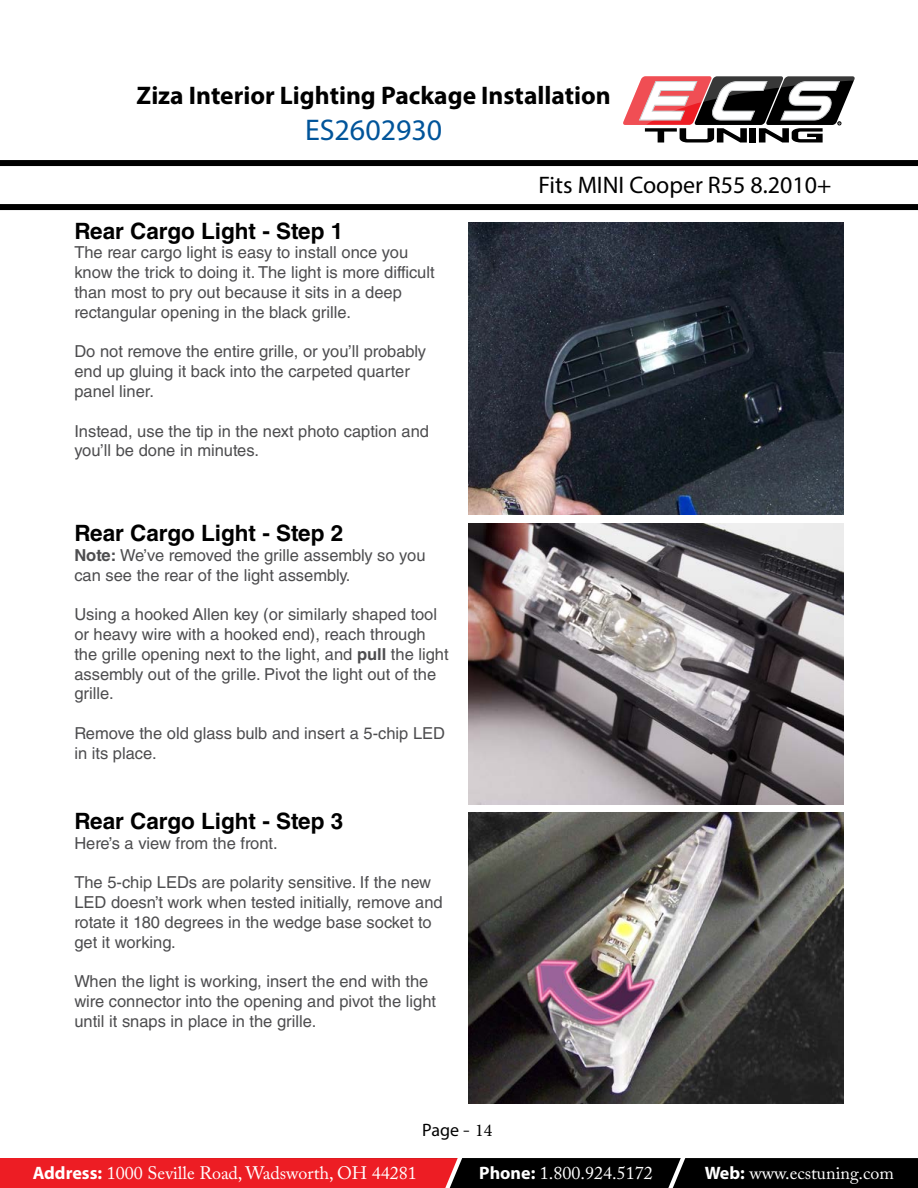
<style>
.page{position:relative;width:918px;height:1188px;background:#fff}
.page>*{position:absolute;margin:0;border:0;box-sizing:border-box;transform-origin:0 0}
.t1{font:30px "Myriad Pro";color:#00549a}
.t2{font:700 25.5px "Myriad Pro";color:#000}
.t3{font:24px "Myriad Pro";color:#000}
.t4{font:700 22.5px "Helvetica LT Std";color:#000}
.t5{font:18px "Adobe Caslon Pro";color:#fff}
.t6{font:18px "Myriad Pro";color:#000}
.t7{font:16.5px/19.8px "Helvetica LT Std";color:#4d4d4f}
.t8{font:700 2.55px "Helvetica Neue";color:#000}
.s1{font-weight:700}
.s2{font-family:"Adobe Caslon Pro"}
.s3{font-family:"Minion Pro"}
.s4{font-family:"Myriad Pro";font-weight:700}
</style>
<div class="page">
<svg style="left:0;top:1158px;width:918px;height:30px;background:#771114"></svg>
<div style="left:0;top:160px;width:918px;height:6px;background:#000"></div>
<div style="left:0;top:204px;width:918px;height:6px;background:#000"></div>
<svg style="left:623px;top:76px;width:232px;height:66px"></svg>
<img style="left:468px;top:523px;width:376px;height:281px">
<img style="left:468px;top:222px;width:376px;height:293px">
<img style="left:468px;top:813px;width:376px;height:291px">
<h2 class="t2" style="left:137px;top:78px;width:476px">Ziza Interior Lighting Package Installation</h2>
<h1 class="t1" style="left:305px;top:111px;width:139px">ES2602930</h1>
<h3 class="t3" style="left:538px;top:170px;width:294px">Fits MINI Cooper R55 8.2010+</h3>
<p class="t8" style="left:838px;top:121px;width:3px">R</p>
<h3 class="t4" style="left:74px;top:217px;width:270px">Rear Cargo Light - Step 1</h3>
<p class="t7" style="left:74px;top:243px;width:362px">The rear cargo light is easy to install once you know the trick to doing it. The light is more difficult than most to pry out because it sits in a deep rectangular opening in the black grille.</p>
<p class="t7" style="left:74px;top:342px;width:353px">Do not remove the entire grille, or you’ll probably end up gluing it back into the carpeted quarter panel liner.</p>
<p class="t7" style="left:74px;top:421px;width:356px">Instead, use the tip in the next photo caption and you’ll be done in minutes.</p>
<h3 class="t4" style="left:74px;top:519px;width:270px">Rear Cargo Light - Step 2</h3>
<p class="t7" style="left:74px;top:545px;width:353px"><span class="s1">Note:</span> We’ve removed the grille assembly so you can see the rear of the light assembly.</p>
<p class="t7" style="left:74px;top:605px;width:376px">Using a hooked Allen key (or similarly shaped tool or heavy wire with a hooked end), reach through the grille opening next to the light, and <span class="s1">pull</span> the light assembly out of the grille. Pivot the light out of the grille.</p>
<p class="t7" style="left:74px;top:723px;width:372px">Remove the old glass bulb and insert a 5-chip LED in its place.</p>
<h3 class="t4" style="left:74px;top:807px;width:270px">Rear Cargo Light - Step 3</h3>
<p class="t7" style="left:74px;top:833px;width:205px">Here’s a view from the front.</p>
<p class="t7" style="left:74px;top:873px;width:370px">The 5-chip LEDs are polarity sensitive. If the new LED doesn’t work when tested initially, remove and rotate it 180 degrees in the wedge base socket to get it working.</p>
<p class="t7" style="left:74px;top:972px;width:363px">When the light is working, insert the end with the wire connector into the opening and pivot the light until it snaps in place in the grille.</p>
<p class="t6" style="left:422px;top:1119px;width:72px">Page <span class="s2">-</span> <span class="s3">14</span></p>
<p class="t5" style="left:33px;top:1162px;width:386px"><span class="s4">Address:</span> 1000 Seville Road, Wadsworth, OH 44281</p>
<p class="t5" style="left:479px;top:1162px;width:175px"><span class="s4">Phone:</span> 1.800.924.5172</p>
<p class="t5" style="left:705px;top:1162px;width:191px"><span class="s4">Web:</span> www.ecstuning.com</p>
</div>
